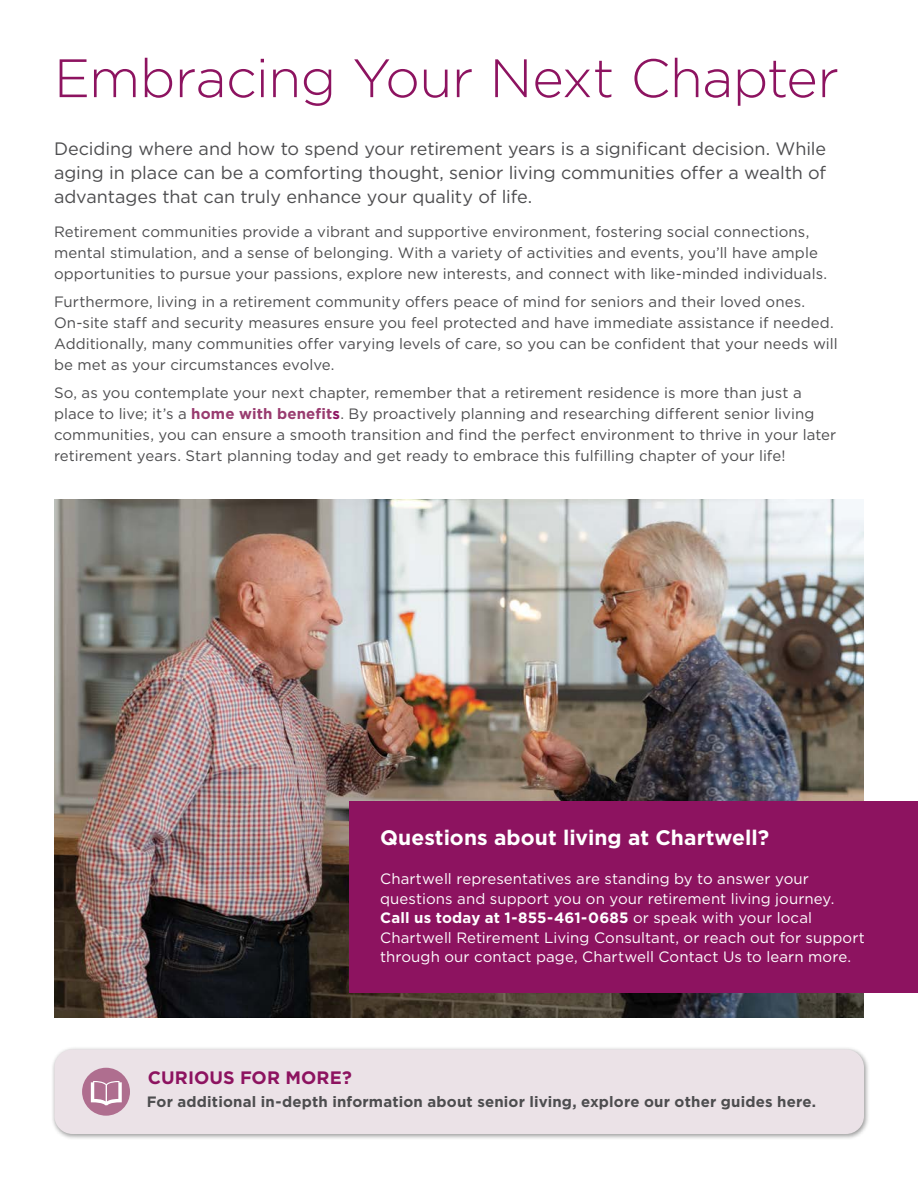
<style>
.page{position:relative;width:918px;height:1188px;background:#fff}
.page>*{position:absolute;margin:0;border:0;box-sizing:border-box;transform-origin:0 0}
.t1{font:300 54px "Gotham HTF";letter-spacing:-.01em;color:#8d1360}
.t2{font:700 21px "Gotham HTF";color:#fff}
.t3{font:18px/24px "Gotham HTF";letter-spacing:-.005em;color:#4d4d4f;text-align:justify}
.t4{font:700 18px "Gotham HTF";letter-spacing:.005em;color:#8d1360}
.t5{font:15px/21px "Gotham HTF";letter-spacing:.005em;color:#4d4d4f}
.t6{font:15px/19.5px "Gotham HTF";letter-spacing:.005em;color:#fff}
.t7{font:700 15px "Gotham HTF";letter-spacing:.01em;color:#4d4d4f}
.s1{font-weight:700;color:#993c70}
.s2{font-weight:700;color:#8d1360}
.s3{font-weight:700}
</style>
<div class="page">
<img style="left:54px;top:500px;width:810px;height:517px">
<div style="left:349px;top:801px;width:569px;height:192px;background:#8d1360"></div>
<div style="left:51px;top:1046px;width:819px;height:94px;background:#000;opacity:.39"></div>
<div style="left:54px;top:1049px;width:810px;height:85px;background:#ebe2e7;border-radius:18px"></div>
<div style="left:82px;top:1068px;width:48px;height:48px;background:#af6e8f;border-radius:50%"></div>
<svg style="left:91px;top:1081px;width:31px;height:24px"></svg>
<h1 class="t1" style="left:54px;top:49px;width:787px">Embracing Your Next Chapter</h1>
<p class="t3" style="left:54px;top:136px;width:774px">Deciding where and how to spend your retirement years is a significant decision. While aging in place can be a comforting thought, senior living communities offer a wealth of advantages that can truly enhance your quality of life.</p>
<p class="t5" style="left:54px;top:221px;width:775px">Retirement communities provide a vibrant and supportive environment, fostering social connections, mental stimulation, and a sense of belonging. With a variety of activities and events, you’ll have ample opportunities to pursue your passions, explore new interests, and connect with like-minded individuals.</p>
<p class="t5" style="left:54px;top:291px;width:785px">Furthermore, living in a retirement community offers peace of mind for seniors and their loved ones.<br>On-site staff and security measures ensure you feel protected and have immediate assistance if needed.<br>Additionally, many communities offer varying levels of care, so you can be confident that your needs will be met as your circumstances evolve.</p>
<p class="t5" style="left:54px;top:382px;width:784px">So, as you contemplate your next chapter, remember that a retirement residence is more than just a place to live; it’s a <span class="s1">home with benefit</span><span class="s2">s</span>. By proactively planning and researching different senior living communities, you can ensure a smooth transition and find the perfect environment to thrive in your later retirement years. Start planning today and get ready to embrace this fulfilling chapter of your life!</p>
<h2 class="t2" style="left:380px;top:825px;width:391px">Questions about living at Chartwell?</h2>
<p class="t6" style="left:380px;top:869px;width:486px">Chartwell representatives are standing by to answer your questions and support you on your retirement living journey.<br><span class="s3">Call us today at 1-855-461-0685</span> or speak with your local Chartwell Retirement Living Consultant, or reach out for support through our contact page, Chartwell Contact Us to learn more.</p>
<p class="t4" style="left:148px;top:1067px;width:205px">CURIOUS FOR MORE?</p>
<p class="t7" style="left:147px;top:1093px;width:671px">For additional in-depth information about senior living, explore our other guides here.</p>
</div>
